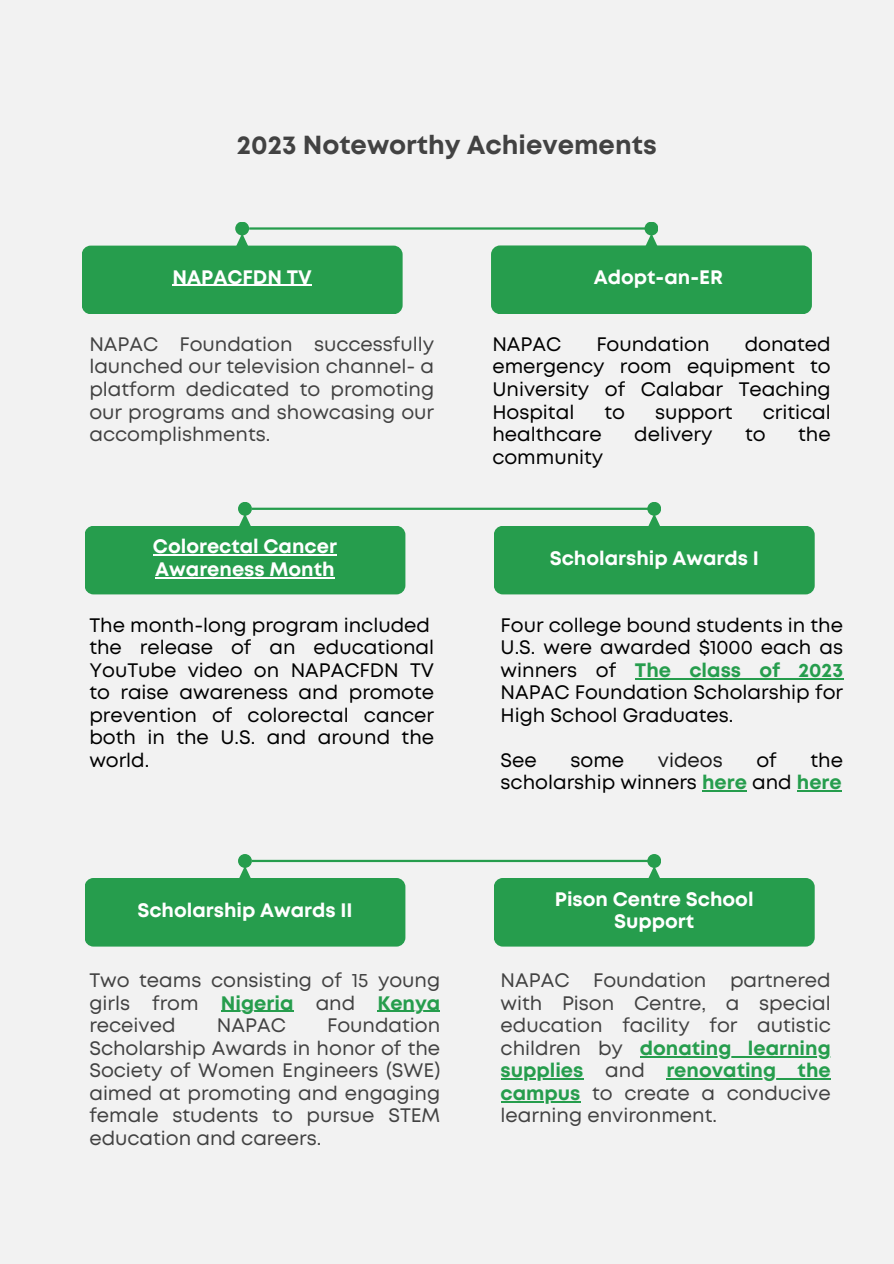
<style>
.page{position:relative;width:894px;height:1264px;background:#fff}
.page>*{position:absolute;margin:0;border:0;box-sizing:border-box;transform-origin:0 0}
.t1{font:700 26.1px "Mont";color:#424242}
.t2{font:19.5px/22.5px "Mont";color:#424242;text-align:justify}
.t3{font:19.5px/22.5px "Mont";color:#000;text-align:justify}
.t4{font:700 19.5px/22.5px "Mont";color:#fff}
.t5{font:700 19.5px "Mont";color:#269d4d}
.t6{font:19.5px "Mont";color:#191919}
.s1{font-weight:700;color:#269d4d}
.s2{font-weight:400;color:#424242}
</style>
<div class="page">
<div style="left:0;top:0;width:893px;height:1263px;background:#f2f2f2"></div>
<hr style="left:249px;top:227px;width:403px;height:3px;background:#269d4d">
<div style="left:235px;top:221px;width:14px;height:14px;background:#269d4d;border-radius:50%"></div>
<svg style="left:236px;top:233px;width:12px;height:12px"></svg>
<div style="left:644px;top:221px;width:14px;height:14px;background:#269d4d;border-radius:50%"></div>
<div style="left:491px;top:245px;width:320px;height:69px;background:#269d4d;border-radius:9px"></div>
<svg style="left:644px;top:233px;width:14px;height:13px"></svg>
<div style="left:82px;top:245px;width:320px;height:69px;background:#269d4d;border-radius:9px"></div>
<hr style="left:172px;top:285px;width:140px;height:1px;background:#fff">
<hr style="left:252px;top:507px;width:402px;height:3px;background:#269d4d">
<div style="left:238px;top:502px;width:14px;height:13px;background:#269d4d;border-radius:50%"></div>
<svg style="left:239px;top:513px;width:12px;height:13px"></svg>
<div style="left:647px;top:502px;width:14px;height:13px;background:#269d4d;border-radius:50%"></div>
<div style="left:493px;top:526px;width:321px;height:68px;background:#269d4d;border-radius:9px"></div>
<svg style="left:648px;top:513px;width:12px;height:13px"></svg>
<div style="left:84px;top:526px;width:321px;height:68px;background:#269d4d;border-radius:9px"></div>
<hr style="left:153px;top:554px;width:184px;height:1px;background:#fff">
<hr style="left:155px;top:577px;width:179px;height:1px;background:#fff">
<hr style="left:252px;top:859px;width:402px;height:3px;background:#269d4d">
<div style="left:238px;top:854px;width:14px;height:13px;background:#269d4d;border-radius:50%"></div>
<svg style="left:239px;top:865px;width:12px;height:13px"></svg>
<div style="left:647px;top:854px;width:14px;height:13px;background:#269d4d;border-radius:50%"></div>
<div style="left:493px;top:878px;width:321px;height:68px;background:#269d4d;border-radius:9px"></div>
<svg style="left:648px;top:865px;width:12px;height:13px"></svg>
<div style="left:84px;top:878px;width:321px;height:68px;background:#269d4d;border-radius:9px"></div>
<hr style="left:634px;top:678px;width:208px;height:1px;background:#269d4d">
<hr style="left:701px;top:790px;width:45px;height:1px;background:#269d4d">
<hr style="left:796px;top:790px;width:45px;height:1px;background:#269d4d">
<hr style="left:221px;top:1010px;width:72px;height:2px;background:#269d4d">
<hr style="left:377px;top:1010px;width:63px;height:2px;background:#269d4d">
<hr style="left:639px;top:1055px;width:191px;height:2px;background:#269d4d">
<hr style="left:500px;top:1078px;width:83px;height:1px;background:#269d4d">
<hr style="left:666px;top:1078px;width:164px;height:1px;background:#269d4d">
<hr style="left:500px;top:1100px;width:80px;height:2px;background:#269d4d">
<p class="t1" style="left:237px;top:135px;width:421px">2023 Noteworthy Achievements</p>
<p class="t4" style="left:172px;top:267px;width:141px">NAPACFDN TV</p>
<p class="t4" style="left:593px;top:267px;width:130px">Adopt-an-ER</p>
<p class="t2" style="left:89px;top:334px;width:346px">NAPAC Foundation successfully launched our television channel- a platform dedicated to promoting our programs and showcasing our accomplishments.</p>
<p class="t3" style="left:492px;top:334px;width:70px">NAPAC</p>
<p class="t3" style="left:596px;top:334px;width:115px">Foundation</p>
<p class="t3" style="left:492px;top:334px;width:340px;text-indent:252px">donated emergency room equipment to University of Calabar Teaching Hospital</p>
<p class="t3" style="left:604px;top:402px;width:22px">to</p>
<p class="t3" style="left:655px;top:402px;width:79px">support</p>
<p class="t3" style="left:762px;top:402px;width:70px">critical</p>
<p class="t3" style="left:492px;top:424px;width:111px">healthcare</p>
<p class="t3" style="left:634px;top:424px;width:80px">delivery</p>
<p class="t3" style="left:744px;top:424px;width:22px">to</p>
<p class="t3" style="left:798px;top:424px;width:34px">the</p>
<p class="t3" style="left:492px;top:447px;width:112px">community</p>
<p class="t4" style="left:153px;top:536px;width:185px">Colorectal Cancer<br>Awareness Month</p>
<p class="t4" style="left:549px;top:548px;width:210px">Scholarship Awards I</p>
<p class="t3" style="left:89px;top:615px;width:342px">The month-long program included</p>
<p class="t3" style="left:89px;top:637px;width:346px">the release of an educational YouTube video on NAPACFDN TV to raise awareness and promote prevention of colorectal cancer both in the U.S. and around the world.</p>
<p class="t3" style="left:500px;top:615px;width:344px">Four college bound students in the U.S. were awarded $1000 each as winners of <span class="s1">The class of 2023<br></span>NAPAC Foundation Scholarship for High School Graduates.</p>
<p class="t3" style="left:500px;top:750px;width:38px">See</p>
<p class="t3" style="left:570px;top:750px;width:55px">some</p>
<p class="t6" style="left:657px;top:752px;width:66px">videos</p>
<p class="t3" style="left:756px;top:750px;width:22px">of</p>
<p class="t3" style="left:500px;top:750px;width:344px;text-align:right">the<br>scholarship winners <span class="s1">here</span> and <span class="s1">here</span></p>
<p class="t4" style="left:137px;top:900px;width:217px">Scholarship Awards II</p>
<p class="t4" style="left:554px;top:888px;width:200px;text-align:center">Pison Centre School<br>Support</p>
<p class="t2" style="left:89px;top:970px;width:352px">Two teams consisting of 15 young girls from</p>
<p class="t5" style="left:221px;top:995px;width:221px">Nigeria <span class="s2">and</span> Kenya</p>
<p class="t2" style="left:89px;top:1015px;width:352px;text-indent:238px">Foundation Scholarship Awards in honor of the Society of Women Engineers (SWE) aimed at promoting and engaging female students to pursue STEM education and careers.</p>
<p class="t2" style="left:89px;top:1015px;width:88px">received</p>
<p class="t2" style="left:217px;top:1015px;width:70px">NAPAC</p>
<p class="t2" style="left:500px;top:970px;width:331px">NAPAC Foundation partnered with Pison Centre, a special education facility for autistic children by <span class="s1">donating learning supplies</span> and <span class="s1">renovating the campus</span> to create a conducive learning environment.</p>
</div>
